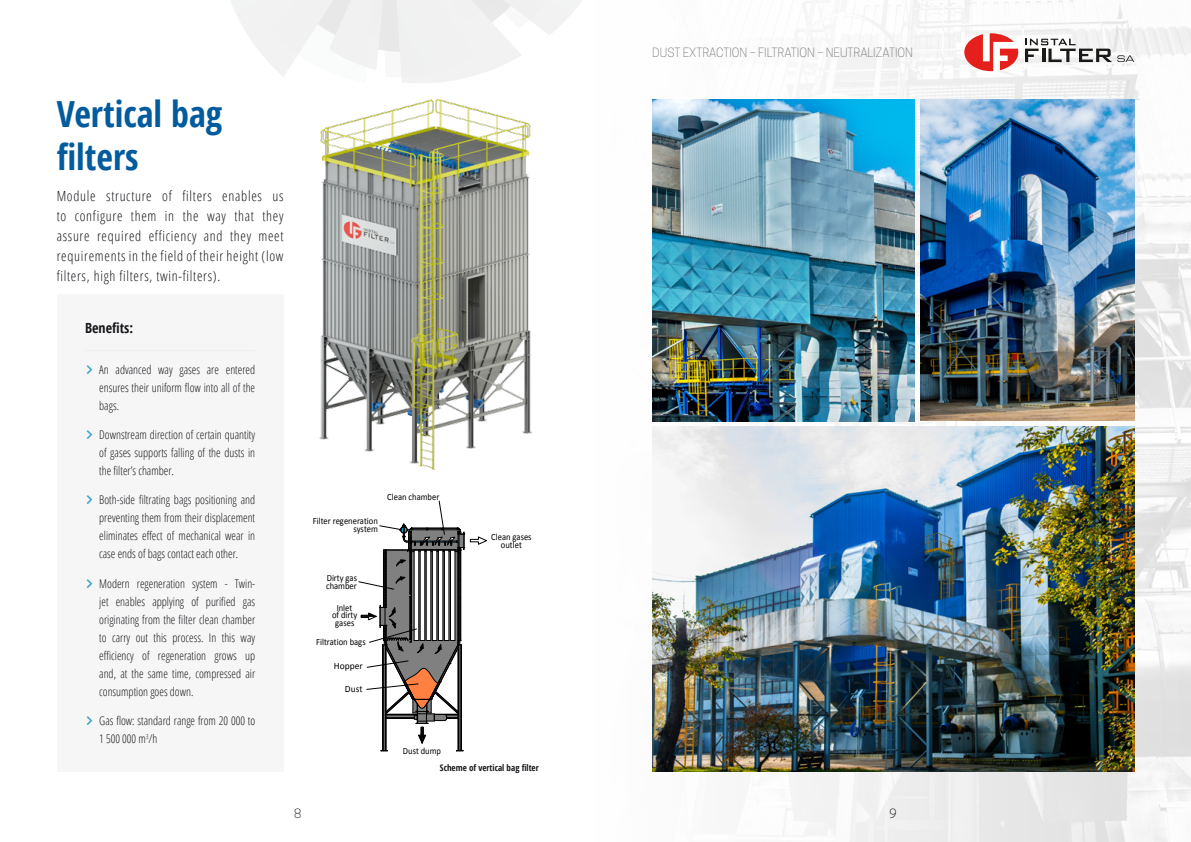
<style>
.page{position:relative;width:1191px;height:842px;background:#fff}
.page>*{position:absolute;margin:0;border:0;box-sizing:border-box;transform-origin:0 0}
.t1{font:700 condensed 36px/43.2px "Open Sans";color:#015b9d}
.t2{font:300 condensed 14px/20px "Open Sans";letter-spacing:.05em;color:#1a171c;text-align:justify}
.t3{font:700 condensed 14px "Open Sans";color:#1a171c}
.t4{font:300 condensed 12px/18px "Open Sans";color:#1a171c;text-align:justify}
.t5{font:300 12px "Cooper Hewitt";color:#707172}
.t6{font:300 12px "Cooper Hewitt";color:#000}
.t7{font:9.5px/7.5px "Calibri";color:#000;text-align:center;scale:.9 1}
.t8{font:9.5px "Calibri";color:#000}
.t9{font:700 condensed 9px "Open Sans";color:#1a171c}
</style>
<div class="page">
<img style="left:652px;top:99px;width:539px;height:743px">
<img style="left:652px;top:427px;width:482px;height:344px">
<img style="left:652px;top:99px;width:262px;height:322px">
<img style="left:920px;top:99px;width:214px;height:322px">
<div style="left:57px;top:294px;width:226px;height:477px;background:#f6f6f6"></div>
<hr style="left:85px;top:350px;width:170px;height:1px;background:#eceded">
<img style="left:320px;top:99px;width:211px;height:371px">
<svg style="left:358px;top:500px;width:129px;height:251px"></svg>
<svg style="left:230px;top:0;width:352px;height:83px"></svg>
<svg style="left:964px;top:33px;width:54px;height:38px"></svg>
<svg style="left:1025px;top:39px;width:109px;height:23px"></svg>
<p class="t5" style="left:652px;top:45px;width:262px">DUST EXTRACTION – FILTRATION – NEUTRALIZATION</p>
<h1 class="t1" style="left:57px;top:91px;width:167px">Vertical bag filters</h1>
<p class="t2" style="left:57px;top:186px;width:228px">Module structure of filters enables us to configure them in the way that they assure required efficiency and they meet requirements in the field of their height (low filters, high filters, twin-filters).</p>
<p class="t3" style="left:85px;top:318px;width:50px">Benefits:</p>
<p class="t4" style="left:99px;top:360px;width:157px">An advanced way gases are entered ensures their uniform flow into all of the bags.</p>
<p class="t4" style="left:99px;top:425px;width:157px">Downstream direction of certain quantity of gases supports falling of the dusts in the filter’s chamber.</p>
<p class="t4" style="left:99px;top:491px;width:157px">Both-side filtrating bags positioning and preventing them from their displacement eliminates effect of mechanical wear in case ends of bags contact each other.</p>
<p class="t4" style="left:99px;top:574px;width:157px">Modern regeneration system - Twin&shy;jet enables applying of purified gas originating from the filter clean chamber to carry out this process. In this way efficiency of regeneration grows up and, at the same time, compressed air consumption goes down.</p>
<p class="t4" style="left:99px;top:711px;width:157px">Gas flow: standard range from 20 000 to<br>1 500 000 m<sup>3</sup>/h</p>
<p class="t7" style="left:313px;top:518px;width:74px;text-align:right">Filter regeneration system</p>
<p class="t7" style="left:387px;top:493px;width:59px">Clean chamber</p>
<p class="t7" style="left:326px;top:574px;width:36px;line-height:7.9px;text-align:left">Dirty gas chamber</p>
<p class="t7" style="left:332px;top:605px;width:30px">Inlet<br>of dirty gases</p>
<p class="t7" style="left:316px;top:638px;width:57px">Filtration bags</p>
<p class="t8" style="left:334px;top:663px;width:30px">Hopper</p>
<p class="t8" style="left:345px;top:686px;width:19px">Dust</p>
<p class="t7" style="left:491px;top:533px;width:46px;line-height:7.9px">Clean gases outlet</p>
<p class="t7" style="left:403px;top:748px;width:44px">Dust dump</p>
<p class="t9" style="left:440px;top:761px;width:100px">Scheme of vertical bag filter</p>
<p class="t6" style="left:294px;top:807px;width:9px">8</p>
<p class="t6" style="left:889px;top:807px;width:9px">9</p>
</div>
